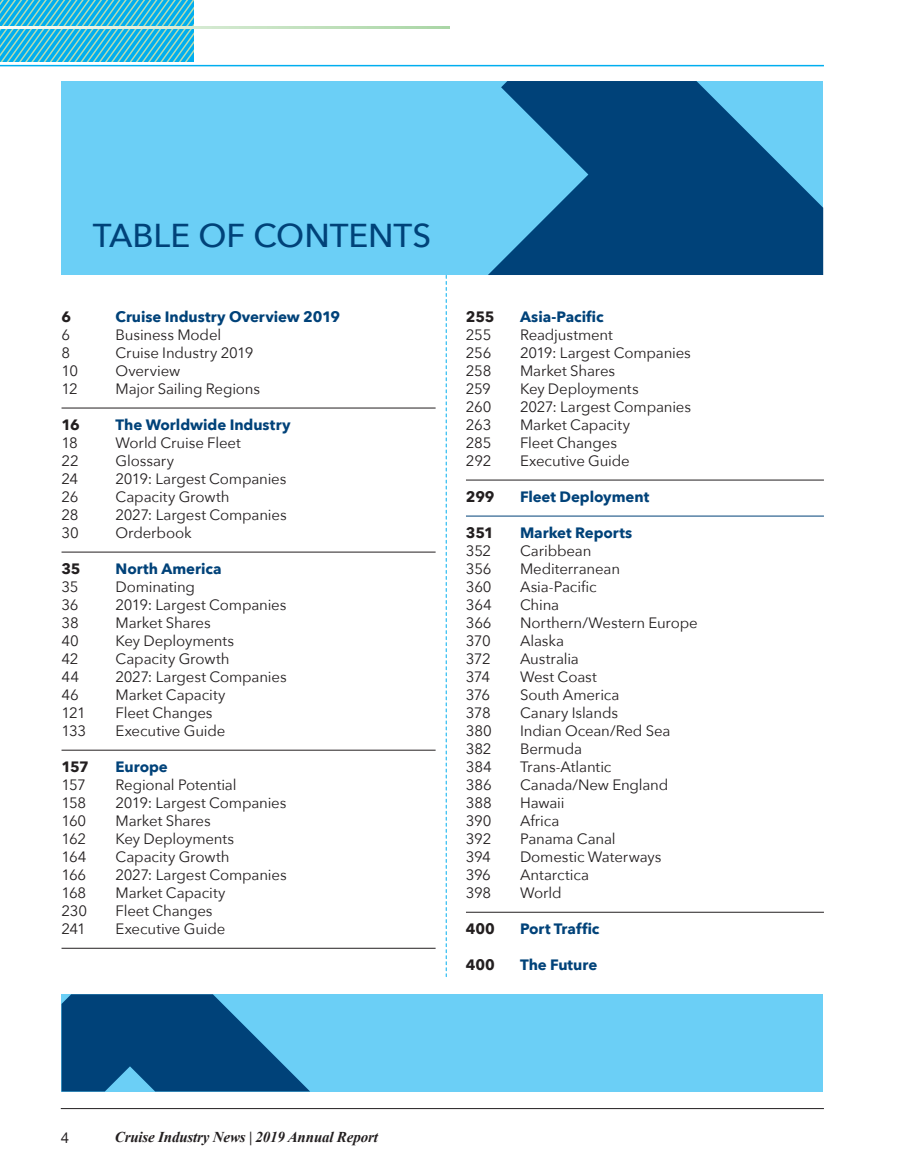
<style>
.page{position:relative;width:905px;height:1175px;background:#fff}
.page>*{position:absolute;margin:0;border:0;box-sizing:border-box;transform-origin:0 0}
.t1{font:500 33px "Avenir Next";color:#004279}
.t2{font:15px "Avenir Next";letter-spacing:-.01em;color:#231f20}
.t3{font:700 15px "Avenir Next";letter-spacing:-.005em;color:#004279}
.t4{font:italic 700 15px "Times New Roman";letter-spacing:-.01em;color:#231f20}
.t5{font:700 15px "Avenir Next";letter-spacing:-.02em;color:#231f20}
.t6{font:15px "Helvetica Neue";color:#231f20}
</style>
<div class="page">
<svg style="left:0;top:0;width:193px;height:62px;background:#36bbdc"></svg>
<hr style="left:0;top:65px;width:824px;height:1px;background:#00aeef">
<svg style="left:0;top:26px;width:449px;height:3px"></svg>
<hr style="left:61px;top:1108px;width:763px;height:1px;background:#231f20">
<div style="left:62px;top:81px;width:761px;height:194px;background:#6bcff6"></div>
<svg style="left:488px;top:81px;width:335px;height:194px;fill:#004279"></svg>
<div style="left:62px;top:994px;width:761px;height:97px;background:#6bcff6"></div>
<svg style="left:62px;top:994px;width:248px;height:97px"></svg>
<svg style="left:446px;top:275px;width:1px;height:701px"></svg>
<hr style="left:466px;top:479px;width:358px;height:1px;background:#231f20">
<hr style="left:466px;top:515px;width:358px;height:1px;background:#004279">
<hr style="left:466px;top:911px;width:358px;height:1px;background:#231f20">
<hr style="left:62px;top:407px;width:373px;height:1px;background:#231f20">
<hr style="left:62px;top:551px;width:373px;height:1px;background:#231f20">
<hr style="left:62px;top:749px;width:373px;height:1px;background:#231f20">
<hr style="left:62px;top:947px;width:373px;height:1px;background:#231f20">
<h1 class="t1" style="left:93px;top:208px;width:340px">TABLE OF CONTENTS</h1>
<p class="t5" style="left:62px;top:304px;width:11px">6</p>
<p class="t3" style="left:116px;top:304px;width:226px">Cruise Industry Overview 2019</p>
<p class="t2" style="left:62px;top:322px;width:10px">6</p>
<p class="t2" style="left:116px;top:322px;width:107px">Business Model</p>
<p class="t2" style="left:62px;top:340px;width:10px">8</p>
<p class="t2" style="left:116px;top:340px;width:139px">Cruise Industry 2019</p>
<p class="t2" style="left:62px;top:358px;width:18px">10</p>
<p class="t2" style="left:116px;top:358px;width:66px">Overview</p>
<p class="t2" style="left:62px;top:376px;width:18px">12</p>
<p class="t2" style="left:116px;top:376px;width:146px">Major Sailing Regions</p>
<p class="t5" style="left:62px;top:412px;width:20px">16</p>
<p class="t3" style="left:116px;top:412px;width:176px">The Worldwide Industry</p>
<p class="t2" style="left:62px;top:430px;width:18px">18</p>
<p class="t2" style="left:116px;top:430px;width:127px">World Cruise Fleet</p>
<p class="t2" style="left:62px;top:448px;width:19px">22</p>
<p class="t2" style="left:116px;top:448px;width:60px">Glossary</p>
<p class="t2" style="left:62px;top:466px;width:18px">24</p>
<p class="t2" style="left:116px;top:466px;width:172px">2019: Largest Companies</p>
<p class="t2" style="left:62px;top:484px;width:18px">26</p>
<p class="t2" style="left:116px;top:484px;width:115px">Capacity Growth</p>
<p class="t2" style="left:62px;top:502px;width:18px">28</p>
<p class="t2" style="left:116px;top:502px;width:173px">2027: Largest Companies</p>
<p class="t2" style="left:62px;top:520px;width:19px">30</p>
<p class="t2" style="left:116px;top:520px;width:78px">Orderbook</p>
<p class="t5" style="left:62px;top:556px;width:21px">35</p>
<p class="t3" style="left:116px;top:556px;width:107px">North America</p>
<p class="t2" style="left:62px;top:574px;width:19px">35</p>
<p class="t2" style="left:116px;top:574px;width:81px">Dominating</p>
<p class="t2" style="left:62px;top:592px;width:19px">36</p>
<p class="t2" style="left:116px;top:592px;width:172px">2019: Largest Companies</p>
<p class="t2" style="left:62px;top:610px;width:19px">38</p>
<p class="t2" style="left:116px;top:610px;width:97px">Market Shares</p>
<p class="t2" style="left:62px;top:628px;width:19px">40</p>
<p class="t2" style="left:116px;top:628px;width:120px">Key Deployments</p>
<p class="t2" style="left:62px;top:646px;width:18px">42</p>
<p class="t2" style="left:116px;top:646px;width:115px">Capacity Growth</p>
<p class="t2" style="left:62px;top:664px;width:19px">44</p>
<p class="t2" style="left:116px;top:664px;width:173px">2027: Largest Companies</p>
<p class="t2" style="left:62px;top:682px;width:19px">46</p>
<p class="t2" style="left:116px;top:682px;width:111px">Market Capacity</p>
<p class="t2" style="left:62px;top:700px;width:26px">121</p>
<p class="t2" style="left:116px;top:700px;width:98px">Fleet Changes</p>
<p class="t2" style="left:62px;top:718px;width:26px">133</p>
<p class="t2" style="left:116px;top:718px;width:111px">Executive Guide</p>
<p class="t5" style="left:62px;top:754px;width:29px">157</p>
<p class="t3" style="left:116px;top:754px;width:54px">Europe</p>
<p class="t2" style="left:62px;top:772px;width:26px">157</p>
<p class="t2" style="left:116px;top:772px;width:122px">Regional Potential</p>
<p class="t2" style="left:62px;top:790px;width:26px">158</p>
<p class="t2" style="left:116px;top:790px;width:172px">2019: Largest Companies</p>
<p class="t2" style="left:62px;top:808px;width:26px">160</p>
<p class="t2" style="left:116px;top:808px;width:97px">Market Shares</p>
<p class="t2" style="left:62px;top:826px;width:26px">162</p>
<p class="t2" style="left:116px;top:826px;width:120px">Key Deployments</p>
<p class="t2" style="left:62px;top:844px;width:26px">164</p>
<p class="t2" style="left:116px;top:844px;width:115px">Capacity Growth</p>
<p class="t2" style="left:62px;top:862px;width:26px">166</p>
<p class="t2" style="left:116px;top:862px;width:173px">2027: Largest Companies</p>
<p class="t2" style="left:62px;top:880px;width:26px">168</p>
<p class="t2" style="left:116px;top:880px;width:111px">Market Capacity</p>
<p class="t2" style="left:62px;top:898px;width:27px">230</p>
<p class="t2" style="left:116px;top:898px;width:98px">Fleet Changes</p>
<p class="t2" style="left:62px;top:916px;width:26px">241</p>
<p class="t2" style="left:116px;top:916px;width:111px">Executive Guide</p>
<p class="t5" style="left:466px;top:304px;width:30px">255</p>
<p class="t3" style="left:520px;top:304px;width:85px">Asia-Pacific</p>
<p class="t2" style="left:466px;top:322px;width:27px">255</p>
<p class="t2" style="left:520px;top:322px;width:94px">Readjustment</p>
<p class="t2" style="left:466px;top:340px;width:27px">256</p>
<p class="t2" style="left:520px;top:340px;width:172px">2019: Largest Companies</p>
<p class="t2" style="left:466px;top:358px;width:27px">258</p>
<p class="t2" style="left:520px;top:358px;width:97px">Market Shares</p>
<p class="t2" style="left:466px;top:376px;width:27px">259</p>
<p class="t2" style="left:520px;top:376px;width:120px">Key Deployments</p>
<p class="t2" style="left:466px;top:394px;width:27px">260</p>
<p class="t2" style="left:520px;top:394px;width:173px">2027: Largest Companies</p>
<p class="t2" style="left:466px;top:412px;width:27px">263</p>
<p class="t2" style="left:520px;top:412px;width:111px">Market Capacity</p>
<p class="t2" style="left:466px;top:430px;width:27px">285</p>
<p class="t2" style="left:520px;top:430px;width:98px">Fleet Changes</p>
<p class="t2" style="left:466px;top:448px;width:27px">292</p>
<p class="t2" style="left:520px;top:448px;width:111px">Executive Guide</p>
<p class="t5" style="left:466px;top:484px;width:30px">299</p>
<p class="t3" style="left:520px;top:484px;width:131px">Fleet Deployment</p>
<p class="t5" style="left:466px;top:520px;width:29px">351</p>
<p class="t3" style="left:520px;top:520px;width:114px">Market Reports</p>
<p class="t2" style="left:466px;top:538px;width:27px">352</p>
<p class="t2" style="left:520px;top:538px;width:73px">Caribbean</p>
<p class="t2" style="left:466px;top:556px;width:27px">356</p>
<p class="t2" style="left:520px;top:556px;width:102px">Mediterranean</p>
<p class="t2" style="left:466px;top:574px;width:27px">360</p>
<p class="t2" style="left:520px;top:574px;width:78px">Asia-Pacific</p>
<p class="t2" style="left:466px;top:592px;width:27px">364</p>
<p class="t2" style="left:520px;top:592px;width:41px">China</p>
<p class="t2" style="left:466px;top:610px;width:27px">366</p>
<p class="t2" style="left:520px;top:610px;width:179px">Northern/Western Europe</p>
<p class="t2" style="left:466px;top:628px;width:26px">370</p>
<p class="t2" style="left:520px;top:628px;width:46px">Alaska</p>
<p class="t2" style="left:466px;top:646px;width:26px">372</p>
<p class="t2" style="left:520px;top:646px;width:60px">Australia</p>
<p class="t2" style="left:466px;top:664px;width:26px">374</p>
<p class="t2" style="left:520px;top:664px;width:78px">West Coast</p>
<p class="t2" style="left:466px;top:682px;width:26px">376</p>
<p class="t2" style="left:520px;top:682px;width:101px">South America</p>
<p class="t2" style="left:466px;top:700px;width:26px">378</p>
<p class="t2" style="left:520px;top:700px;width:100px">Canary Islands</p>
<p class="t2" style="left:466px;top:718px;width:27px">380</p>
<p class="t2" style="left:520px;top:718px;width:152px">Indian Ocean/Red Sea</p>
<p class="t2" style="left:466px;top:736px;width:27px">382</p>
<p class="t2" style="left:520px;top:736px;width:64px">Bermuda</p>
<p class="t2" style="left:466px;top:754px;width:27px">384</p>
<p class="t2" style="left:520px;top:754px;width:93px">Trans-Atlantic</p>
<p class="t2" style="left:466px;top:772px;width:27px">386</p>
<p class="t2" style="left:520px;top:772px;width:150px">Canada/New England</p>
<p class="t2" style="left:466px;top:790px;width:27px">388</p>
<p class="t2" style="left:520px;top:790px;width:46px">Hawaii</p>
<p class="t2" style="left:466px;top:808px;width:27px">390</p>
<p class="t2" style="left:520px;top:808px;width:41px">Africa</p>
<p class="t2" style="left:466px;top:826px;width:27px">392</p>
<p class="t2" style="left:520px;top:826px;width:97px">Panama Canal</p>
<p class="t2" style="left:466px;top:844px;width:26px">394</p>
<p class="t2" style="left:520px;top:844px;width:143px">Domestic Waterways</p>
<p class="t2" style="left:466px;top:862px;width:27px">396</p>
<p class="t2" style="left:520px;top:862px;width:71px">Antarctica</p>
<p class="t2" style="left:466px;top:880px;width:27px">398</p>
<p class="t2" style="left:520px;top:880px;width:43px">World</p>
<p class="t5" style="left:466px;top:916px;width:30px">400</p>
<p class="t3" style="left:520px;top:916px;width:81px">Port Traffic</p>
<p class="t5" style="left:466px;top:952px;width:30px">400</p>
<p class="t3" style="left:520px;top:952px;width:79px">The Future</p>
<p class="t6" style="left:61px;top:1129px;width:10px">4</p>
<p class="t4" style="left:115px;top:1126px;width:264px">Cruise Industry News | 2019 Annual Report</p>
</div>
